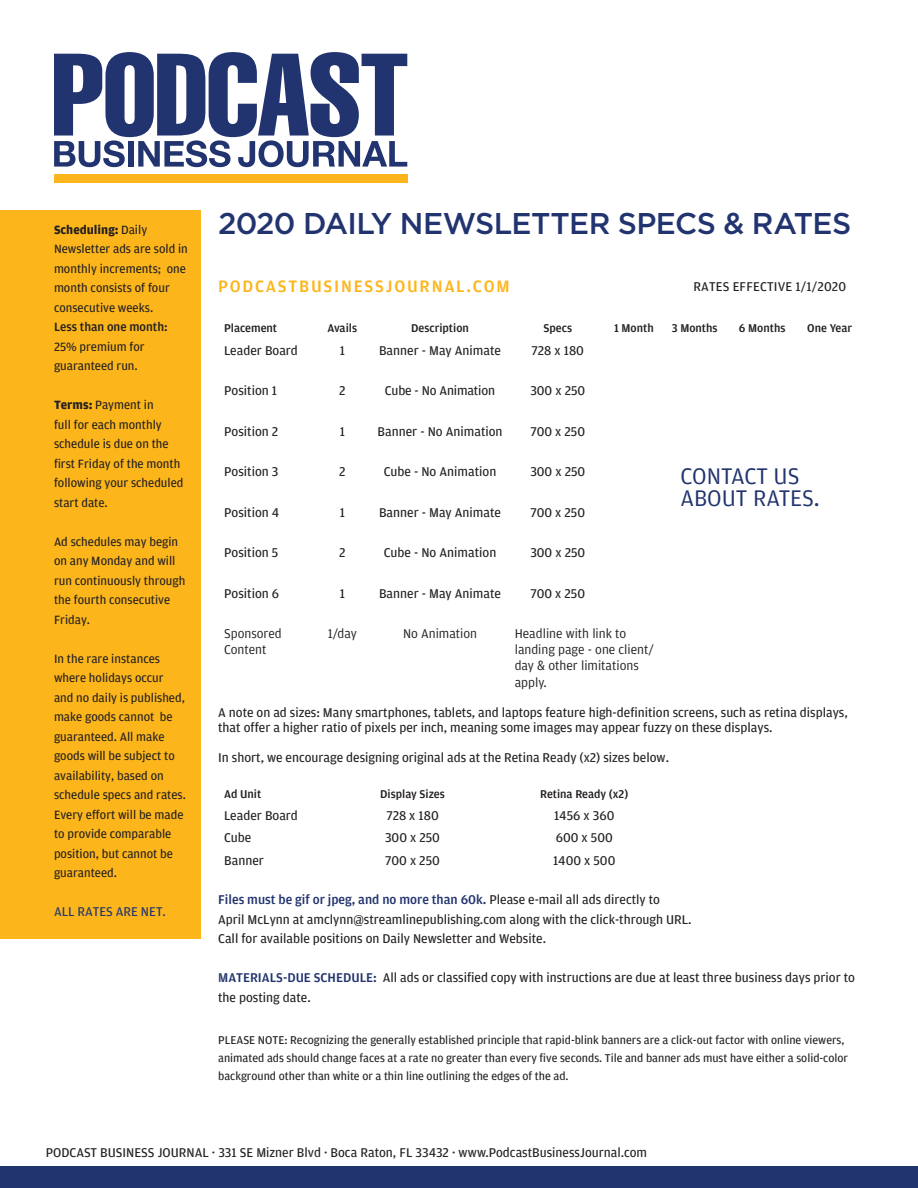
<style>
.page{position:relative;width:918px;height:1188px;background:#fff}
.page>*{position:absolute;margin:0;border:0;box-sizing:border-box;transform-origin:0 0}
.t1{font:500 30px "Gotham";letter-spacing:-.025em;color:#22346f}
.t2{font:24px/22.5px "Amplitude";color:#22346f}
.Body{font:500 17.55px "Amplitude";letter-spacing:.1em;color:#fcb61c}
.Body-2{font:13.5px/15px "Amplitude";color:#231f20}
.t3{font:13.5px/16.2px "Amplitude";color:#231f20}
.Body-3{font:500 13.5px "Amplitude";color:#22346f}
.Body-4{font:13.5px "Amplitude";color:#22346f}
.Body-5{font:12.75px/19.5px "Amplitude";color:#231f20}
.Body-6{font:500 12.75px "Amplitude";color:#231f20}
.Body-7{font:12px/18px "Amplitude";color:#231f20}
.t4{font:500 12px "Amplitude";color:#231f20}
.s1{font-weight:700}
.s2{font-weight:400;color:#231f20}
.s3{font-weight:500;color:#22346f}
</style>
<div class="page">
<div style="left:0;top:210px;width:200px;height:729px;background:#fcb61c"></div>
<div style="left:54px;top:175px;width:353px;height:8px;background:#fcb61c"></div>
<svg style="left:54px;top:52px;width:353px;height:115px"></svg>
<div style="left:0;top:1166px;width:918px;height:22px;background:#22346f"></div>
<p class="Body-5" style="left:54px;top:220px;width:135px"><span class="s1">Scheduling:</span> Daily<br>Newsletter ads are sold in monthly increments; one month consists of four consecutive weeks.</p>
<p class="Body-6" style="left:54px;top:320px;width:115px">Less than one month:</p>
<p class="Body-5" style="left:54px;top:337px;width:92px">25% premium for guaranteed run.</p>
<p class="Body-5" style="left:54px;top:395px;width:131px"><span class="s1">Terms:</span> Payment in<br>full for each monthly schedule is due on the first Friday of the month following your scheduled start date.</p>
<p class="Body-5" style="left:54px;top:532px;width:133px">Ad schedules may begin on any Monday and will run continuously through the fourth consecutive<br>Friday.</p>
<p class="Body-5" style="left:54px;top:649px;width:134px">In the rare instances where holidays occur and no daily is published, make goods cannot be guaranteed. All make goods will be subject to availability, based on schedule specs and rates.<br>Every effort will be made to provide comparable position, but cannot be guaranteed.</p>
<p class="Body-4" style="left:54px;top:904px;width:113px">ALL RATES ARE NET.</p>
<p class="t1" style="left:218px;top:204px;width:635px">2020 DAILY NEWSLETTER SPECS &amp; RATES</p>
<p class="Body" style="left:218px;top:276px;width:293px">PODCASTBUSINESSJOURNAL.COM</p>
<p class="t4" style="left:224px;top:322px;width:54px">Placement</p>
<p class="t4" style="left:328px;top:322px;width:31px">Avails</p>
<p class="t4" style="left:411px;top:322px;width:59px">Description</p>
<p class="t4" style="left:544px;top:322px;width:30px">Specs</p>
<p class="t4" style="left:614px;top:322px;width:41px">1 Month</p>
<p class="t4" style="left:672px;top:322px;width:47px">3 Months</p>
<p class="t4" style="left:739px;top:322px;width:48px">6 Months</p>
<p class="t4" style="left:807px;top:322px;width:46px">One Year</p>
<p class="Body-2" style="left:224px;top:343px;width:75px">Leader Board</p>
<p class="Body-2" style="left:340px;top:343px;width:7px">1</p>
<p class="Body-2" style="left:379px;top:343px;width:124px">Banner - May Animate</p>
<p class="Body-2" style="left:532px;top:343px;width:54px">728 x 180</p>
<p class="Body-2" style="left:224px;top:383px;width:54px">Position 1</p>
<p class="Body-2" style="left:339px;top:383px;width:8px">2</p>
<p class="Body-2" style="left:385px;top:383px;width:112px">Cube - No Animation</p>
<p class="Body-2" style="left:530px;top:383px;width:56px">300 x 250</p>
<p class="Body-2" style="left:224px;top:424px;width:56px">Position 2</p>
<p class="Body-2" style="left:340px;top:424px;width:7px">1</p>
<p class="Body-2" style="left:378px;top:424px;width:127px">Banner - No Animation</p>
<p class="Body-2" style="left:531px;top:424px;width:56px">700 x 250</p>
<p class="Body-2" style="left:224px;top:464px;width:56px">Position 3</p>
<p class="Body-2" style="left:339px;top:464px;width:8px">2</p>
<p class="Body-2" style="left:384px;top:464px;width:114px">Cube - No Animation</p>
<p class="Body-2" style="left:530px;top:464px;width:56px">300 x 250</p>
<p class="Body-2" style="left:224px;top:505px;width:57px">Position 4</p>
<p class="Body-2" style="left:340px;top:505px;width:7px">1</p>
<p class="Body-2" style="left:379px;top:505px;width:124px">Banner - May Animate</p>
<p class="Body-2" style="left:531px;top:505px;width:56px">700 x 250</p>
<p class="Body-2" style="left:224px;top:545px;width:56px">Position 5</p>
<p class="Body-2" style="left:339px;top:545px;width:8px">2</p>
<p class="Body-2" style="left:384px;top:545px;width:114px">Cube - No Animation</p>
<p class="Body-2" style="left:530px;top:545px;width:56px">300 x 250</p>
<p class="Body-2" style="left:224px;top:586px;width:57px">Position 6</p>
<p class="Body-2" style="left:340px;top:586px;width:7px">1</p>
<p class="Body-2" style="left:379px;top:586px;width:124px">Banner - May Animate</p>
<p class="Body-2" style="left:531px;top:586px;width:56px">700 x 250</p>
<p class="t3" style="left:224px;top:626px;width:59px">Sponsored<br>Content</p>
<p class="t3" style="left:328px;top:626px;width:31px">1/day</p>
<p class="t3" style="left:403px;top:626px;width:76px">No Animation</p>
<p class="t3" style="left:515px;top:626px;width:141px">Headline with link to landing page - one client/ day &amp; other limitations apply.</p>
<p class="Body-2" style="left:218px;top:705px;width:631px">A note on ad sizes: Many smartphones, tablets, and laptops feature high-definition screens, such as retina displays, that offer a higher ratio of pixels per inch, meaning some images may appear fuzzy on these displays.</p>
<p class="Body-2" style="left:218px;top:750px;width:452px">In short, we encourage designing original ads at the Retina Ready (x2) sizes below.</p>
<p class="t4" style="left:224px;top:787px;width:39px">Ad Unit</p>
<p class="t4" style="left:380px;top:787px;width:66px">Display Sizes</p>
<p class="t4" style="left:540px;top:787px;width:90px">Retina Ready (x2)</p>
<p class="Body-2" style="left:224px;top:808px;width:75px">Leader Board</p>
<p class="Body-2" style="left:386px;top:808px;width:54px">728 x 180</p>
<p class="Body-2" style="left:554px;top:808px;width:62px">1456 x 360</p>
<p class="Body-2" style="left:224px;top:830px;width:29px">Cube</p>
<p class="Body-2" style="left:385px;top:830px;width:56px">300 x 250</p>
<p class="Body-2" style="left:556px;top:830px;width:58px">600 x 500</p>
<p class="Body-2" style="left:224px;top:853px;width:41px">Banner</p>
<p class="Body-2" style="left:385px;top:853px;width:56px">700 x 250</p>
<p class="Body-2" style="left:553px;top:853px;width:64px">1400 x 500</p>
<p class="Body-3" style="left:218px;top:892px;width:443px">Files must be gif or jpeg, and no more than 60k. <span class="s2">Please e-mail all ads directly to</span></p>
<p class="Body-2" style="left:218px;top:912px;width:475px">April McLynn at amclynn@streamlinepublishing.com along with the click-through URL.</p>
<p class="Body-2" style="left:218px;top:931px;width:329px">Call for available positions on Daily Newsletter and Website.</p>
<p class="Body-2" style="left:218px;top:968px;width:638px;line-height:19.5px"><span class="s3">MATERIALS-DUE SCHEDULE:</span> All ads or classified copy with instructions are due at least three business days prior to the posting date.</p>
<p class="Body-7" style="left:218px;top:1031px;width:631px">PLEASE NOTE: Recognizing the generally established principle that rapid-blink banners are a click-out factor with online viewers, animated ads should change faces at a rate no greater than every five seconds. Tile and banner ads must have either a solid-color background other than white or a thin line outlining the edges of the ad.</p>
<p class="Body-2" style="left:694px;top:279px;width:154px">RATES EFFECTIVE 1/1/2020</p>
<p class="t2" style="left:680px;top:465px;width:141px">CONTACT US<br>ABOUT RATES.</p>
<p class="Body-2" style="left:46px;top:1145px;width:603px">PODCAST BUSINESS JOURNAL · 331 SE Mizner Blvd · Boca Raton, FL 33432 · www.PodcastBusinessJournal.com</p>
</div>
